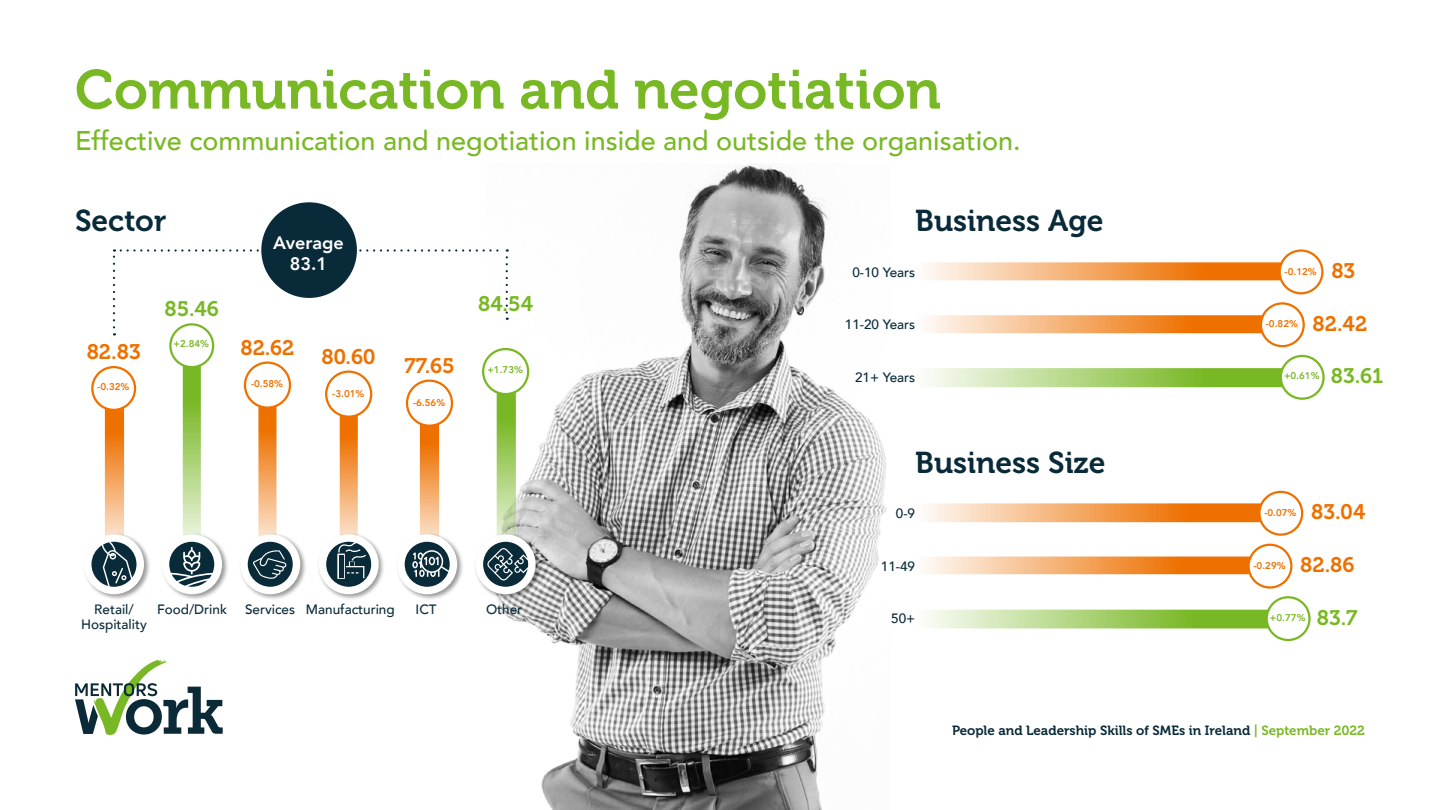
<style>
.page{position:relative;width:1440px;height:810px;background:#fff}
.page>*{position:absolute;margin:0;border:0;box-sizing:border-box;transform-origin:0 0}
.t1{font:54.82px "Museo 700";color:#79b825}
.t2{font:30px "Museo 700";color:#092a38}
.t3{font:500 27px "Avenir";color:#79b825}
.t4{font:21px "Museo 700";color:#ee7100}
.t5{font:21px "Museo 700";color:#79b825}
.t6{font:800 18px/21px "Avenir";color:#fff;text-align:center}
.t7{font:500 13.5px/15px "Avenir";color:#092a38;text-align:center}
.t8{font:13.27px "Museo 700";color:#092a38}
.t9{font:800 9.75px "Avenir";color:#ee7100}
.t10{font:800 9.75px "Avenir";color:#79b825}
.s1{color:#79b825}
</style>
<div class="page">
<svg style="left:915px;top:503px;width:364px;height:19px;background:#f4a967"></svg>
<svg style="left:915px;top:610px;width:373px;height:18px;background:#add37a"></svg>
<svg style="left:915px;top:557px;width:355px;height:17px;background:#f4a864"></svg>
<svg style="left:915px;top:262px;width:386px;height:18px;background:#f4a966"></svg>
<svg style="left:915px;top:368px;width:387px;height:19px;background:#add37a"></svg>
<svg style="left:916px;top:315px;width:369px;height:18px;background:#f4a966"></svg>
<img style="left:487px;top:165px;width:400px;height:645px">
<svg style="left:258px;top:385px;width:19px;height:175px;background:#f3a35b"></svg>
<svg style="left:183px;top:346px;width:18px;height:214px;background:#a5cf6d"></svg>
<svg style="left:497px;top:372px;width:19px;height:188px;background:#a1cb68"></svg>
<svg style="left:420px;top:403px;width:19px;height:157px;background:#f39d51"></svg>
<svg style="left:105px;top:389px;width:19px;height:171px;background:#f39d51"></svg>
<svg style="left:340px;top:394px;width:18px;height:166px;background:#f39f53"></svg>
<div style="left:92px;top:367px;width:43px;height:43px;background:#fff;border-radius:50%"></div>
<div style="left:91px;top:366px;width:45px;height:45px;border:2px solid #ee7100;border-radius:50%"></div>
<div style="left:170px;top:324px;width:43px;height:43px;background:#fff;border-radius:50%"></div>
<div style="left:169px;top:323px;width:45px;height:45px;border:2px solid #79b825;border-radius:50%"></div>
<div style="left:245px;top:363px;width:45px;height:45px;background:#fff;border-radius:50%"></div>
<div style="left:244px;top:362px;width:47px;height:47px;border:2px solid #ee7100;border-radius:50%"></div>
<div style="left:326px;top:372px;width:45px;height:45px;background:#fff;border-radius:50%"></div>
<div style="left:325px;top:371px;width:47px;height:47px;border:2px solid #ee7100;border-radius:50%"></div>
<div style="left:407px;top:381px;width:45px;height:45px;background:#fff;border-radius:50%"></div>
<div style="left:406px;top:380px;width:47px;height:47px;border:2px solid #ee7100;border-radius:50%"></div>
<div style="left:483px;top:349px;width:45px;height:45px;background:#fff;border-radius:50%"></div>
<div style="left:482px;top:348px;width:47px;height:47px;border:2px solid #79b825;border-radius:50%"></div>
<div style="left:83px;top:533px;width:68px;height:68px;background:#000;opacity:.4"></div>
<div style="left:84px;top:534px;width:60px;height:60px;background:#fff;border-radius:50%"></div>
<div style="left:161px;top:533px;width:68px;height:68px;background:#000;opacity:.4"></div>
<div style="left:162px;top:534px;width:60px;height:60px;background:#fff;border-radius:50%"></div>
<div style="left:239px;top:533px;width:68px;height:68px;background:#000;opacity:.4"></div>
<div style="left:240px;top:534px;width:60px;height:60px;background:#fff;border-radius:50%"></div>
<div style="left:317px;top:533px;width:69px;height:68px;background:#000;opacity:.4"></div>
<div style="left:319px;top:534px;width:60px;height:60px;background:#fff;border-radius:50%"></div>
<div style="left:396px;top:533px;width:68px;height:68px;background:#000;opacity:.4"></div>
<div style="left:397px;top:534px;width:60px;height:60px;background:#fff;border-radius:50%"></div>
<div style="left:474px;top:533px;width:69px;height:68px;background:#000;opacity:.4"></div>
<div style="left:476px;top:534px;width:60px;height:60px;background:#fff;border-radius:50%"></div>
<svg style="left:91px;top:542px;width:45px;height:45px"></svg>
<svg style="left:169px;top:542px;width:45px;height:45px"></svg>
<svg style="left:248px;top:542px;width:45px;height:45px"></svg>
<svg style="left:326px;top:542px;width:45px;height:45px"></svg>
<svg style="left:405px;top:542px;width:45px;height:45px"></svg>
<svg style="left:113px;top:249px;width:2px;height:78px"></svg>
<svg style="left:121px;top:249px;width:387px;height:71px"></svg>
<div style="left:261px;top:202px;width:96px;height:96px;background:#092a38;border-radius:50%"></div>
<div style="left:1281px;top:356px;width:43px;height:43px;background:#fff;border-radius:50%"></div>
<div style="left:1280px;top:355px;width:45px;height:45px;border:2px solid #79b825;border-radius:50%"></div>
<div style="left:1267px;top:597px;width:42px;height:43px;background:#fff;border-radius:50%"></div>
<div style="left:1266px;top:596px;width:45px;height:45px;border:2px solid #79b825;border-radius:50%"></div>
<div style="left:1280px;top:251px;width:42px;height:42px;background:#fff;border-radius:50%"></div>
<div style="left:1279px;top:249px;width:45px;height:45px;border:2px solid #ee7100;border-radius:50%"></div>
<div style="left:1259px;top:492px;width:43px;height:43px;background:#fff;border-radius:50%"></div>
<div style="left:1258px;top:491px;width:45px;height:45px;border:2px solid #ee7100;border-radius:50%"></div>
<div style="left:1261px;top:303px;width:43px;height:43px;background:#fff;border-radius:50%"></div>
<div style="left:1260px;top:302px;width:45px;height:45px;border:2px solid #ee7100;border-radius:50%"></div>
<div style="left:1249px;top:545px;width:42px;height:43px;background:#fff;border-radius:50%"></div>
<div style="left:1247px;top:544px;width:45px;height:45px;border:2px solid #ee7100;border-radius:50%"></div>
<svg style="left:483px;top:542px;width:45px;height:45px"></svg>
<svg style="left:75px;top:660px;width:148px;height:75px"></svg>
<p class="t1" style="left:75px;top:59px;width:867px">Communication and negotiation</p>
<p class="t3" style="left:75px;top:117px;width:947px">Effective communication and negotiation inside and outside the organisation.</p>
<p class="t2" style="left:75px;top:204px;width:93px">Sector</p>
<p class="t2" style="left:915px;top:204px;width:190px">Business Age</p>
<p class="t6" style="left:273px;top:232px;width:72px">Average<br>83.1</p>
<p class="t7" style="left:852px;top:264px;width:64px">0-10 Years</p>
<p class="t4" style="left:87px;top:340px;width:55px">82.83</p>
<p class="t9" style="left:97px;top:379px;width:34px">-0.32%</p>
<p class="t5" style="left:165px;top:297px;width:56px">85.46</p>
<p class="t10" style="left:174px;top:336px;width:37px">+2.84%</p>
<p class="t4" style="left:240px;top:336px;width:56px">82.62</p>
<p class="t9" style="left:251px;top:376px;width:34px">-0.58%</p>
<p class="t4" style="left:322px;top:345px;width:56px">80.60</p>
<p class="t9" style="left:332px;top:386px;width:34px">-3.01%</p>
<p class="t4" style="left:405px;top:354px;width:52px">77.65</p>
<p class="t9" style="left:413px;top:395px;width:34px">-6.56%</p>
<p class="t5" style="left:478px;top:292px;width:56px">84.54</p>
<p class="t10" style="left:487px;top:362px;width:37px">+1.73%</p>
<p class="t7" style="left:306px;top:601px;width:90px">Manufacturing</p>
<p class="t7" style="left:81px;top:601px;width:67px">Retail/<br>Hospitality</p>
<p class="t7" style="left:157px;top:601px;width:72px">Food/Drink</p>
<p class="t7" style="left:245px;top:601px;width:52px">Services</p>
<p class="t7" style="left:416px;top:601px;width:23px">ICT</p>
<p class="t7" style="left:486px;top:601px;width:38px">Other</p>
<p class="t7" style="left:845px;top:317px;width:72px">11-20 Years</p>
<p class="t7" style="left:855px;top:369px;width:62px">21+ Years</p>
<p class="t2" style="left:915px;top:445px;width:192px">Business Size</p>
<p class="t7" style="left:896px;top:505px;width:21px">0-9</p>
<p class="t7" style="left:881px;top:558px;width:36px">11-49</p>
<p class="t7" style="left:891px;top:610px;width:26px">50+</p>
<p class="t9" style="left:1285px;top:264px;width:34px">-0.12%</p>
<p class="t4" style="left:1331px;top:259px;width:25px">83</p>
<p class="t9" style="left:1266px;top:316px;width:34px">-0.82%</p>
<p class="t4" style="left:1313px;top:312px;width:56px">82.42</p>
<p class="t10" style="left:1284px;top:368px;width:37px">+0.61%</p>
<p class="t5" style="left:1331px;top:365px;width:54px">83.61</p>
<p class="t9" style="left:1264px;top:505px;width:34px">-0.07%</p>
<p class="t4" style="left:1311px;top:500px;width:56px">83.04</p>
<p class="t9" style="left:1254px;top:558px;width:34px">-0.29%</p>
<p class="t4" style="left:1300px;top:553px;width:56px">82.86</p>
<p class="t10" style="left:1270px;top:610px;width:37px">+0.77%</p>
<p class="t5" style="left:1317px;top:606px;width:42px">83.7</p>
<p class="t8" style="left:952px;top:723px;width:414px">People and Leadership Skills of SMEs in Ireland <span class="s1">| September 2022</span></p>
</div>
